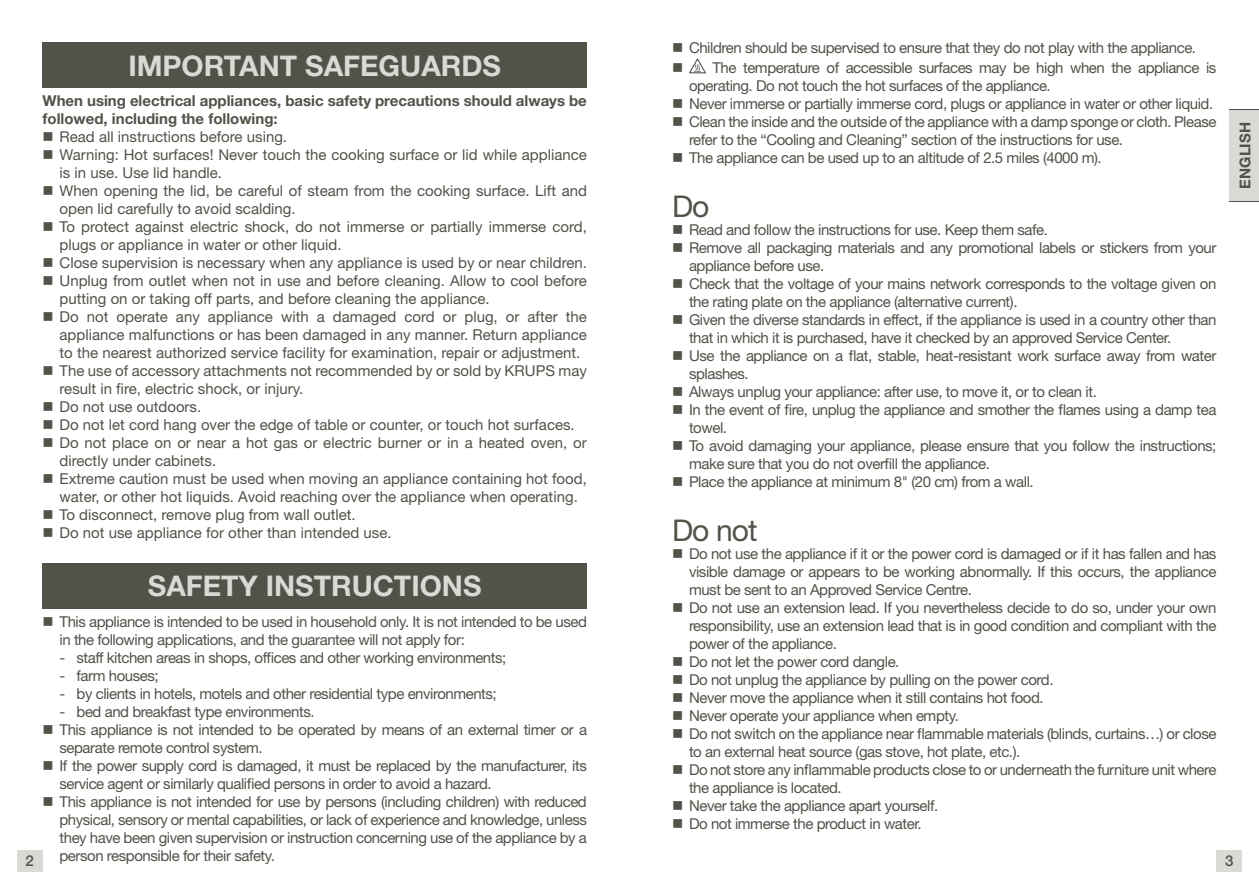
<style>
.page{position:relative;width:1259px;height:893px;background:#fff}
.page>*{position:absolute;margin:0;border:0;box-sizing:border-box;transform-origin:0 0}
.t1{font:30px "Helvetica Neue LT Std";letter-spacing:-.03em;color:#535249}
.t2{font:700 28.5px "Helvetica Neue LT Std";color:#d9d9d5}
.t3{font:15px/18px "Helvetica Neue LT Std";letter-spacing:-.03em;color:#535249}
.t4{font:15px/18px "Helvetica Neue LT Std";color:#535249}
.t5{font:700 15px/18px "Helvetica Neue LT Std";color:#535249}
.t6{font:500 15px "Helvetica Neue LT Std";color:#535249}
</style>
<div class="page">
<div style="left:1216px;top:850px;width:26px;height:22px;background:#d9d9d5"></div>
<div style="left:17px;top:850px;width:26px;height:22px;background:#d9d9d5"></div>
<div style="left:1229px;top:110px;width:30px;height:91px;background:#d9d9d5"></div>
<hr style="left:1229px;top:201px;width:30px;height:1px;background:#535249">
<hr style="left:1229px;top:110px;width:30px;height:1px;background:#535249">
<div style="left:43px;top:563px;width:544px;height:46px;background:#535249"></div>
<div style="left:43px;top:43px;width:544px;height:45px;background:#535249"></div>
<svg style="left:689px;top:58px;width:17px;height:15px"></svg>
<p class="t3" style="left:712px;top:37px;width:505px;line-height:20.1px;text-indent:-23px">Children should be supervised to ensure that they do not play with the appliance.<br>The temperature of accessible surfaces may be high when the appliance is</p>
<p class="t3" style="left:689px;top:77px;width:529px">operating. Do not touch the hot surfaces of the appliance.<br>Never immerse or partially immerse cord, plugs or appliance in water or other liquid.<br>Clean the inside and the outside of the appliance with a damp sponge or cloth. Please refer to the “Cooling and Cleaning” section of the instructions for use.<br>The appliance can be used up to an altitude of 2.5 miles (4000 m).</p>
<h1 class="t1" style="left:672px;top:188px;width:39px">Do</h1>
<p class="t3" style="left:689px;top:221px;width:529px">Read and follow the instructions for use. Keep them safe.<br>Remove all packaging materials and any promotional labels or stickers from your appliance before use.<br>Check that the voltage of your mains network corresponds to the voltage given on the rating plate on the appliance (alternative current).<br>Given the diverse standards in effect, if the appliance is used in a country other than that in which it is purchased, have it checked by an approved Service Center.<br>Use the appliance on a flat, stable, heat-resistant work surface away from water splashes.<br>Always unplug your appliance: after use, to move it, or to clean it.<br>In the event of fire, unplug the appliance and smother the flames using a damp tea towel.<br>To avoid damaging your appliance, please ensure that you follow the instructions; make sure that you do not overfill the appliance.<br>Place the appliance at minimum 8" (20 cm) from a wall.</p>
<h1 class="t1" style="left:672px;top:512px;width:87px">Do not</h1>
<p class="t3" style="left:689px;top:545px;width:529px">Do not use the appliance if it or the power cord is damaged or if it has fallen and has visible damage or appears to be working abnormally. If this occurs, the appliance must be sent to an Approved Service Centre.<br>Do not use an extension lead. If you nevertheless decide to do so, under your own responsibility, use an extension lead that is in good condition and compliant with the power of the appliance.<br>Do not let the power cord dangle.<br>Do not unplug the appliance by pulling on the power cord.<br>Never move the appliance when it still contains hot food.<br>Never operate your appliance when empty.<br>Do not switch on the appliance near flammable materials (blinds, curtains…) or close to an external heat source (gas stove, hot plate, etc.).<br>Do not store any inflammable products close to or underneath the furniture unit where the appliance is located.<br>Never take the appliance apart yourself.<br>Do not immerse the product in water.</p>
<h2 class="t2" style="left:128px;top:48px;width:374px">IMPORTANT SAFEGUARDS</h2>
<p class="t5" style="left:43px;top:92px;width:546px">When using electrical appliances, basic safety precautions should always be followed, including the following:</p>
<p class="t4" style="left:60px;top:128px;width:529px">Read all instructions before using.<br>Warning: Hot surfaces! Never touch the cooking surface or lid while appliance is in use. Use lid handle.<br>When opening the lid, be careful of steam from the cooking surface. Lift and open lid carefully to avoid scalding.<br>To protect against electric shock, do not immerse or partially immerse cord, plugs or appliance in water or other liquid.<br>Close supervision is necessary when any appliance is used by or near children.<br>Unplug from outlet when not in use and before cleaning. Allow to cool before putting on or taking off parts, and before cleaning the appliance.<br>Do not operate any appliance with a damaged cord or plug, or after the appliance malfunctions or has been damaged in any manner. Return appliance to the nearest authorized service facility for examination, repair or adjustment.<br>The use of accessory attachments not recommended by or sold by KRUPS may result in fire, electric shock, or injury.<br>Do not use outdoors.<br>Do not let cord hang over the edge of table or counter, or touch hot surfaces.<br>Do not place on or near a hot gas or electric burner or in a heated oven, or directly under cabinets.<br>Extreme caution must be used when moving an appliance containing hot food, water, or other hot liquids. Avoid reaching over the appliance when operating.<br>To disconnect, remove plug from wall outlet.<br>Do not use appliance for other than intended use.</p>
<h2 class="t2" style="left:148px;top:568px;width:335px">SAFETY INSTRUCTIONS</h2>
<p class="t3" style="left:60px;top:612px;width:529px">This appliance is intended to be used in household only. It is not intended to be used in the following applications, and the guarantee will not apply for:</p>
<p class="t3" style="left:60px;top:648px;width:448px">- staff kitchen areas in shops, offices and other working environments;</p>
<p class="t3" style="left:60px;top:666px;width:101px">- farm houses;</p>
<p class="t3" style="left:60px;top:684px;width:439px">- by clients in hotels, motels and other residential type environments;</p>
<p class="t3" style="left:60px;top:702px;width:529px">- bed and breakfast type environments.<br>This appliance is not intended to be operated by means of an external timer or a separate remote control system.<br>If the power supply cord is damaged, it must be replaced by the manufacturer, its service agent or similarly qualified persons in order to avoid a hazard.<br>This appliance is not intended for use by persons (including children) with reduced physical, sensory or mental capabilities, or lack of experience and knowledge, unless they have been given supervision or instruction concerning use of the appliance by a person responsible for their safety.</p>
<p class="t5" style="left:1235px;top:189px;width:68px;rotate:-90deg">ENGLISH</p>
<p class="t6" style="left:26px;top:852px;width:10px">2</p>
<p class="t6" style="left:1225px;top:852px;width:10px">3</p>
</div>
